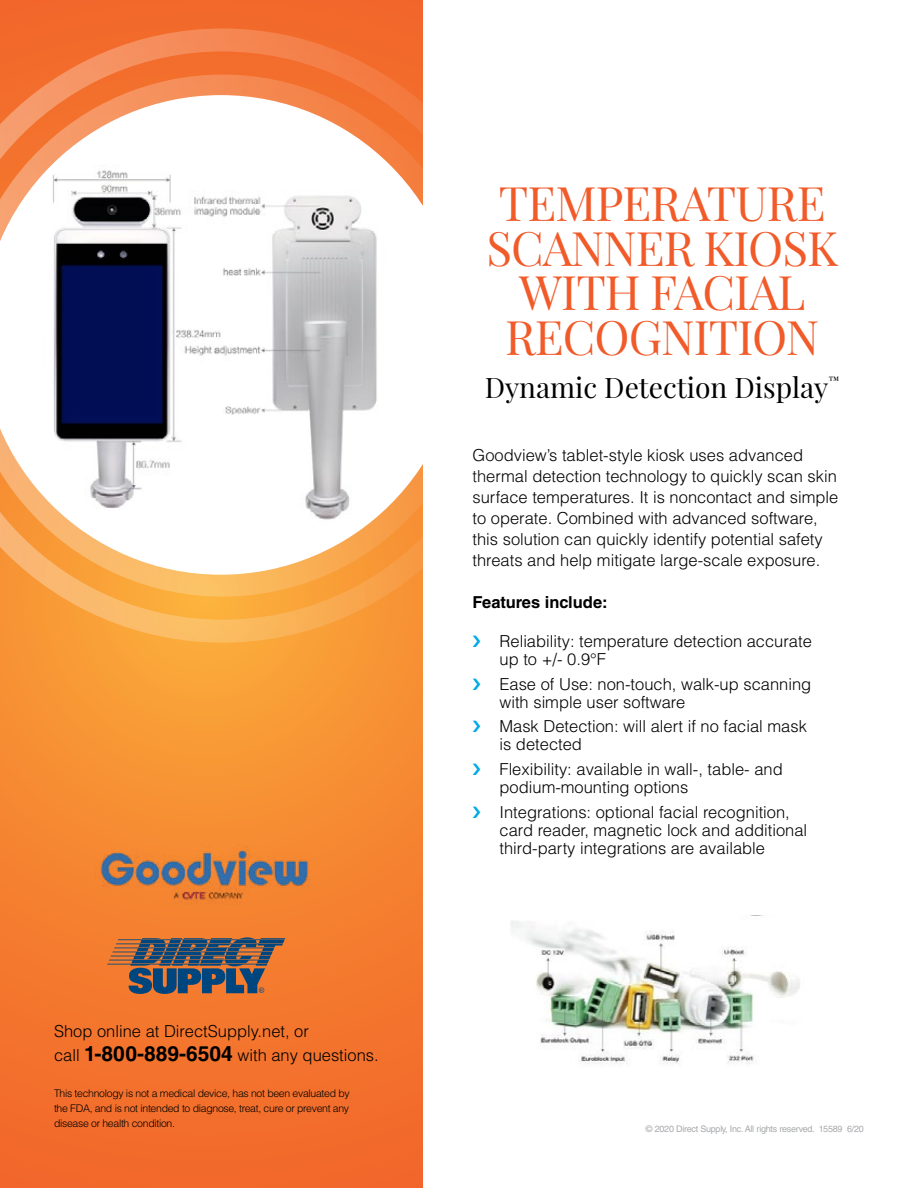
<style>
.page{position:relative;width:918px;height:1188px;background:#fff}
.page>*{position:absolute;margin:0;border:0;box-sizing:border-box;transform-origin:0 0}
.t1{font:47.4px/44.8px "Playfair Display";letter-spacing:-.02em;color:#f15a29;text-align:center}
.t2{font:28.2px "Playfair Display";color:#000}
.t3{font:18px "Calibri";color:#000}
.t4{font:300 16.5px/18px "Helvetica LT Std";color:#000}
.t5{font:700 16.5px "Helvetica LT Std";color:#000}
.t6{font:300 10.5px/15px "Helvetica LT Std";letter-spacing:-.03em;color:#000;text-align:justify}
.t7{font:10.5px "Playfair Display";color:#000}
.t8{font:9px "Helvetica LT Std";letter-spacing:-.03em;color:#a7a9ac}
.s1{font-weight:700;font-size:21px}
</style>
<div class="page">
<svg style="left:0;top:0;width:422px;height:1188px;background:#f47f2f"></svg>
<svg style="left:0;top:29px;width:423px;height:614px;background:#f68d3f"></svg>
<svg style="left:0;top:75px;width:423px;height:522px;background:#f69547"></svg>
<svg style="left:0;top:95px;width:423px;height:480px"></svg>
<img style="left:41px;top:164px;width:348px;height:360px">
<img style="left:511px;top:921px;width:289px;height:144px">
<svg style="left:107px;top:947px;width:178px;height:47px;background:#755f57"></svg>
<img style="left:95px;top:810px;width:219px;height:137px">
<p class="t3" style="left:31px;top:1010px;width:324px">• Wall, Table &amp; Podium Mounting Options</p>
<p class="t4" style="left:54px;top:1019px;width:326px;line-height:24px">Shop online at DirectSupply.net, or<br>call <span class="s1">1-800-889-6504</span> with any questions.</p>
<p class="t6" style="left:54px;top:1086px;width:297px">This technology is not a medical device, has not been evaluated by the FDA, and is not intended to diagnose, treat, cure or prevent any disease or health condition.</p>
<h1 class="t1" style="left:486px;top:180px;width:353px">TEMPERATURE<br>SCANNER KIOSK<br>WITH FACIAL<br>RECOGNITION</h1>
<h2 class="t2" style="left:485px;top:369px;width:345px">Dynamic Detection Display</h2>
<p class="t7" style="left:828px;top:374px;width:12px">™</p>
<p class="t4" style="left:472px;top:444px;width:367px;line-height:21px">Goodview’s tablet-style kiosk uses advanced thermal detection technology to quickly scan skin surface temperatures. It is noncontact and simple to operate. Combined with advanced software, this solution can quickly identify potential safety threats and help mitigate large-scale exposure.</p>
<p class="t5" style="left:472px;top:592px;width:137px">Features include:</p>
<p class="t4" style="left:499px;top:632px;width:314px">Reliability: temperature detection accurate up to +/- 0.9°F</p>
<p class="t4" style="left:499px;top:675px;width:313px">Ease of Use: non-touch, walk-up scanning with simple user software</p>
<p class="t4" style="left:499px;top:717px;width:309px">Mask Detection: will alert if no facial mask is detected</p>
<p class="t4" style="left:499px;top:760px;width:285px">Flexibility: available in wall-, table- and podium-mounting options</p>
<p class="t4" style="left:499px;top:803px;width:309px">Integrations: optional facial recognition, card reader, magnetic lock and additional third-party integrations are available</p>
<p class="t8" style="left:646px;top:1124px;width:219px">© 2020 Direct Supply, Inc. All rights reserved. 15589 6/20</p>
</div>
